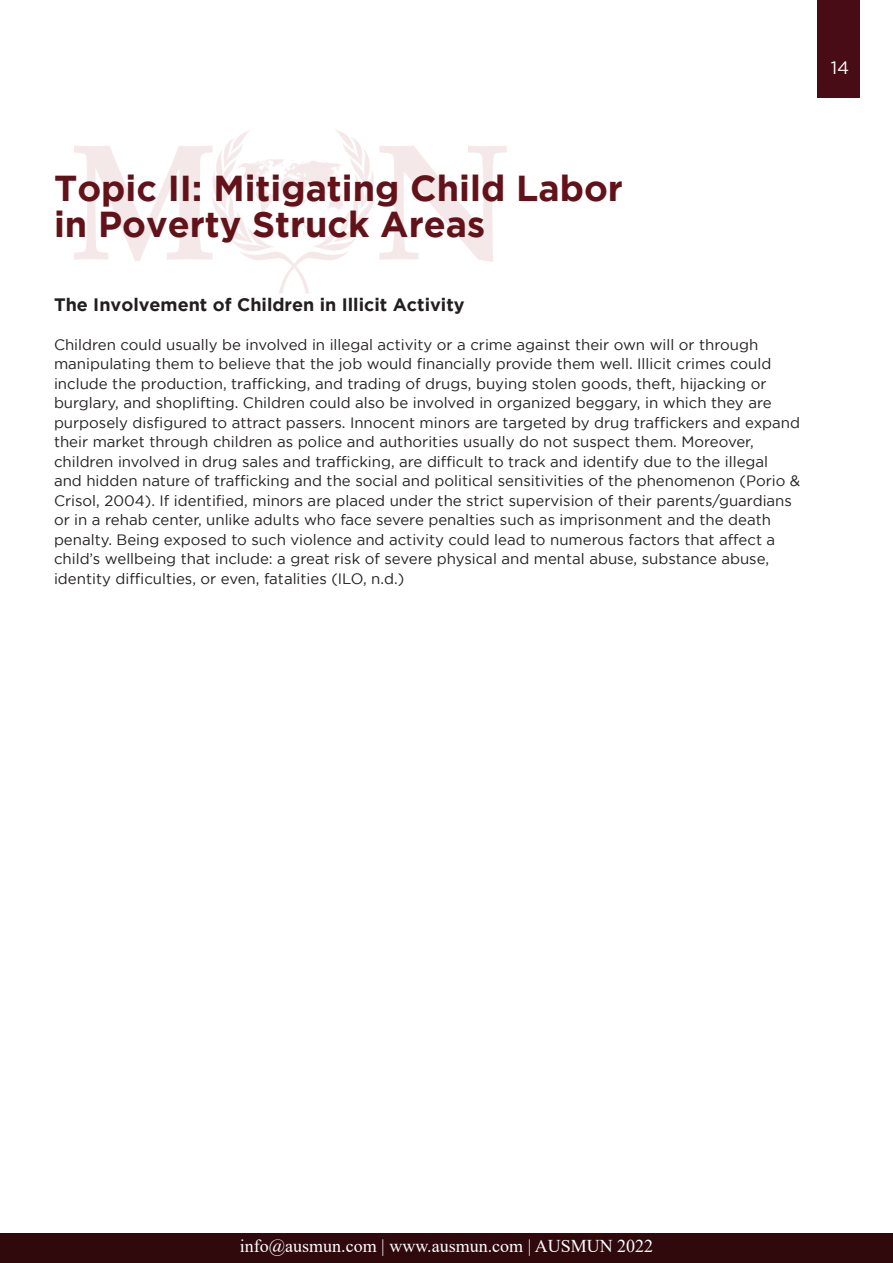
<style>
.page{position:relative;width:893px;height:1263px;background:#fff}
.page>*{position:absolute;margin:0;border:0;box-sizing:border-box;transform-origin:0 0}
.t1{font:700 36px "Gotham";color:#631219}
.t2{font:18px "Times New Roman";color:#fff}
.t3{font:700 18px "Gotham";color:#231f20}
.t4{font:18px "Gotham";color:#fff}
.t5{font:15px/19.5px "Gotham";color:#231f20}
</style>
<div class="page">
<div style="left:818px;top:0;width:42px;height:98px;background:#470c15"></div>
<div style="left:0;top:1233px;width:893px;height:30px;background:#30090d"></div>
<img style="left:74px;top:130px;width:432px;height:163px">
<p class="t4" style="left:831px;top:58px;width:20px">14</p>
<p class="t1" style="left:54px;top:168px;width:570px">Topic II: Mitigating Child Labor</p>
<p class="t1" style="left:54px;top:204px;width:433px">in Poverty Struck Areas</p>
<p class="t3" style="left:54px;top:294px;width:412px">The Involvement of Children in Illicit Activity</p>
<p class="t5" style="left:54px;top:334px;width:748px">Children could usually be involved in illegal activity or a crime against their own will or through manipulating them to believe that the job would financially provide them well. Illicit crimes could include the production, trafficking, and trading of drugs, buying stolen goods, theft, hijacking or burglary, and shoplifting. Children could also be involved in organized beggary, in which they are purposely disfigured to attract passers. Innocent minors are targeted by drug traffickers and expand their market through children as police and authorities usually do not suspect them. Moreover, children involved in drug sales and trafficking, are difficult to track and identify due to the illegal<br>and hidden nature of trafficking and the social and political sensitivities of the phenomenon (Porio &amp; Crisol, 2004). If identified, minors are placed under the strict supervision of their parents/guardians or in a rehab center, unlike adults who face severe penalties such as imprisonment and the death penalty. Being exposed to such violence and activity could lead to numerous factors that affect a child’s wellbeing that include: a great risk of severe physical and mental abuse, substance abuse, identity difficulties, or even, fatalities (ILO, n.d.)</p>
<p class="t2" style="left:240px;top:1233px;width:415px">info@ausmun.com | www.ausmun.com | AUSMUN 2022</p>
</div>
